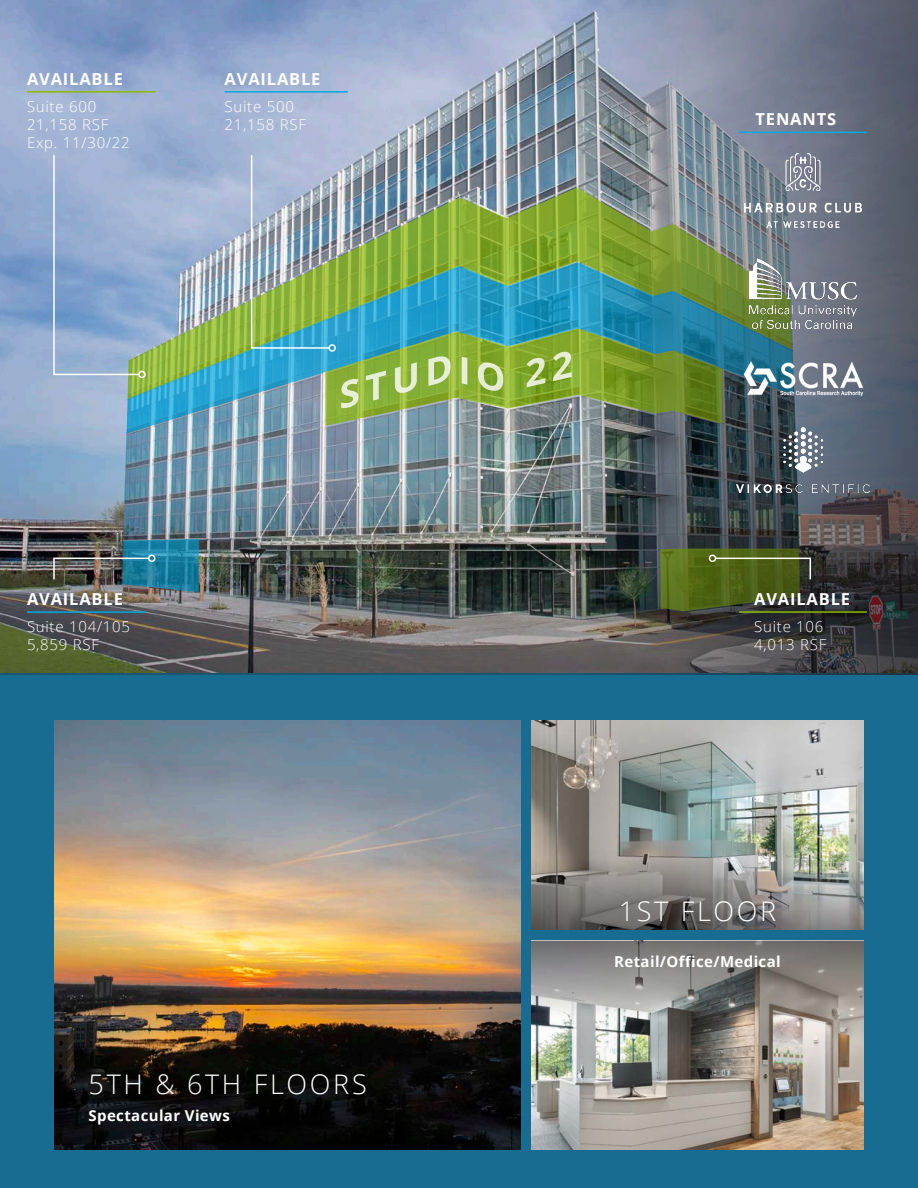
<style>
.page{position:relative;width:918px;height:1188px;background:#fff}
.page>*{position:absolute;margin:0;border:0;box-sizing:border-box;transform-origin:0 0}
.t1{font:300 27px "Open Sans";letter-spacing:.1em;color:#fff}
.t2{font:700 16.5px "Open Sans";letter-spacing:.05em;color:#fff}
.t3{font:300 15px "Open Sans";letter-spacing:.05em;color:#fff}
.t4{font:700 15px "Open Sans";letter-spacing:.025em;color:#fff}
</style>
<div class="page">
<div style="left:0;top:670px;width:918px;height:518px;background:#196c91"></div>
<img style="left:0;top:0;width:579px;height:478px">
<img style="left:127px;top:376px;width:452px;height:57px">
<img style="left:128px;top:187px;width:122px;height:212px">
<img style="left:0;top:478px;width:579px;height:197px">
<img style="left:579px;top:0;width:339px;height:675px">
<img style="left:736px;top:427px;width:134px;height:66px">
<img style="left:750px;top:259px;width:106px;height:69px">
<img style="left:742px;top:360px;width:122px;height:36px">
<img style="left:744px;top:154px;width:118px;height:73px">
<img style="left:54px;top:721px;width:466px;height:429px">
<img style="left:531px;top:721px;width:333px;height:138px">
<img style="left:531px;top:1016px;width:333px;height:134px">
<svg style="left:531px;top:859px;width:333px;height:71px;background:#85837f"></svg>
<svg style="left:531px;top:941px;width:333px;height:75px;background:#898684"></svg>
<svg style="left:52px;top:154px;width:88px;height:222px;background:#92abcf"></svg>
<div style="left:138px;top:371px;width:8px;height:7px;border:2px solid #fff;border-radius:50%"></div>
<img style="left:250px;top:154px;width:472px;height:272px">
<div style="left:328px;top:344px;width:8px;height:8px;border:2px solid #fff;border-radius:50%"></div>
<hr style="left:27px;top:91px;width:129px;height:2px;background:#8dbb00">
<hr style="left:225px;top:91px;width:123px;height:2px;background:#00a8e2">
<hr style="left:739px;top:132px;width:128px;height:1px;background:#00a8e2">
<hr style="left:739px;top:611px;width:128px;height:2px;background:#8dbb00">
<hr style="left:27px;top:611px;width:119px;height:2px;background:#00a8e2">
<img style="left:52px;top:539px;width:147px;height:53px">
<div style="left:148px;top:555px;width:8px;height:7px;border:2px solid #fff;border-radius:50%"></div>
<svg style="left:660px;top:549px;width:152px;height:62px;background:#4f6020"></svg>
<div style="left:709px;top:555px;width:7px;height:7px;border:2px solid #fff;border-radius:50%"></div>
<p class="t2" style="left:27px;top:67px;width:97px">AVAILABLE</p>
<p class="t3" style="left:27px;top:96px;width:71px">Suite 600</p>
<p class="t3" style="left:27px;top:114px;width:83px">21,158 RSF</p>
<p class="t3" style="left:27px;top:132px;width:104px">Exp. 11/30/22</p>
<p class="t2" style="left:225px;top:67px;width:97px">AVAILABLE</p>
<p class="t3" style="left:225px;top:96px;width:71px">Suite 500</p>
<p class="t3" style="left:225px;top:114px;width:83px">21,158 RSF</p>
<p class="t2" style="left:756px;top:107px;width:82px">TENANTS</p>
<p class="t2" style="left:27px;top:587px;width:97px">AVAILABLE</p>
<p class="t3" style="left:27px;top:616px;width:105px">Suite 104/105</p>
<p class="t3" style="left:27px;top:634px;width:73px">5,859 RSF</p>
<p class="t2" style="left:754px;top:587px;width:97px">AVAILABLE</p>
<p class="t3" style="left:754px;top:616px;width:71px">Suite 106</p>
<p class="t3" style="left:754px;top:634px;width:73px">4,013 RSF</p>
<p class="t1" style="left:619px;top:892px;width:159px">1ST FLOOR</p>
<p class="t4" style="left:614px;top:951px;width:168px">Retail/Office/Medical</p>
<p class="t1" style="left:89px;top:1066px;width:280px">5TH &amp; 6TH FLOORS</p>
<p class="t4" style="left:89px;top:1105px;width:143px">Spectacular Views</p>
</div>
